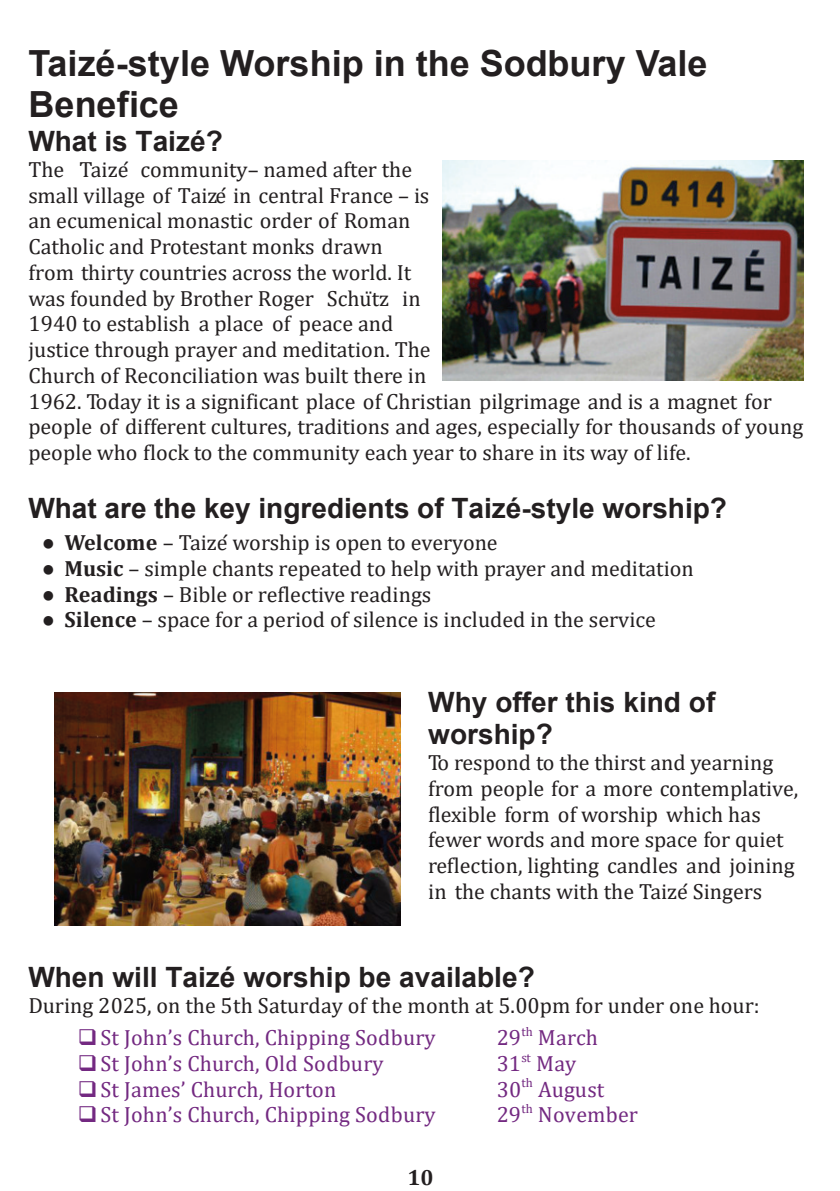
<style>
.page{position:relative;width:840px;height:1191px;background:#fff}
.page>*{position:absolute;margin:0;border:0;box-sizing:border-box;transform-origin:0 0}
.t1{font:700 36px/41.2px "Arial";color:#231f20}
.t2{font:700 28px/32.2px "Arial";color:#231f20}
.t3{font:22px/25.8px "Cambria";color:#231f20}
.t4{font:22px "Cambria";letter-spacing:.01em;color:#732981}
.t5{font:700 22px "Cambria";color:#231f20}
.s1{font-family:"Times New Roman"}
.s2{font-weight:700}
</style>
<div class="page">
<img style="left:442px;top:160px;width:360px;height:220px">
<img style="left:54px;top:692px;width:346px;height:234px">
<h1 class="t1" style="left:28px;top:46px;width:680px">Taizé-style Worship in the Sodbury Vale<br>Benefice</h1>
<p class="t2" style="left:28px;top:128px;width:196px">What is Taizé?</p>
<p class="t3" style="left:28px;top:158px;width:776px">The Taizé community– named after the<br>small village of Taizé in central France – is<br>an ecumenical monastic order of Roman<br>Catholic and Protestant monks drawn<br>from thirty countries across the world. It<br>was founded by Brother Roger Schütz in<br>1940 to establish a place of peace and<br>justice through prayer and meditation. The<br>Church of Reconciliation was built there in<br>1962. Today it is a significant place of Christian pilgrimage and is a magnet for people of different cultures, traditions and ages, especially for thousands of young people who flock to the community each year to share in its way of life.</p>
<p class="t2" style="left:28px;top:495px;width:699px">What are the key ingredients of Taizé-style worship?</p>
<p class="t3" style="left:42px;top:531px;width:457px"><span class="s1">●</span> <span class="s2">Welcome</span> – Taizéworship is open to everyone</p>
<p class="t3" style="left:42px;top:557px;width:653px"><span class="s1">●</span> <span class="s2">Music</span> – simple chants repeated to help with prayer and meditation</p>
<p class="t3" style="left:42px;top:582px;width:391px"><span class="s1">●</span> <span class="s2">Readings</span> – Bible or reflective readings</p>
<p class="t3" style="left:42px;top:608px;width:615px"><span class="s1">●</span> <span class="s2">Silence</span> – space for a period of silence is included in the service</p>
<p class="t2" style="left:428px;top:689px;width:288px">Why offer this kind of worship?</p>
<p class="t3" style="left:428px;top:751px;width:371px">To respond to the thirst and yearning from people for a more contemplative, flexible form of worship which has fewer words and more space for quiet reflection, lighting candles and joining in the chants with the TaizéSingers</p>
<p class="t2" style="left:28px;top:964px;width:507px">When will Taizé worship be available?</p>
<p class="t3" style="left:28px;top:994px;width:732px">During 2025, on the 5th Saturday of the month at 5.00pm for under one hour:</p>
<p class="t4" style="left:100px;top:1027px;width:336px">St John’s Church, Chipping Sodbury</p>
<p class="t4" style="left:496px;top:1027px;width:103px">29<sup>th</sup> March</p>
<p class="t4" style="left:100px;top:1053px;width:284px">St John’s Church, Old Sodbury</p>
<p class="t4" style="left:496px;top:1053px;width:81px">31<sup>st</sup> May</p>
<p class="t4" style="left:100px;top:1079px;width:237px">St James’ Church, Horton</p>
<p class="t4" style="left:496px;top:1079px;width:109px">30<sup>th</sup> August</p>
<p class="t4" style="left:100px;top:1105px;width:336px">St John’s Church, Chipping Sodbury</p>
<p class="t4" style="left:496px;top:1105px;width:142px">29<sup>th</sup> November</p>
<p class="t5" style="left:407px;top:1167px;width:28px">10</p>
</div>
